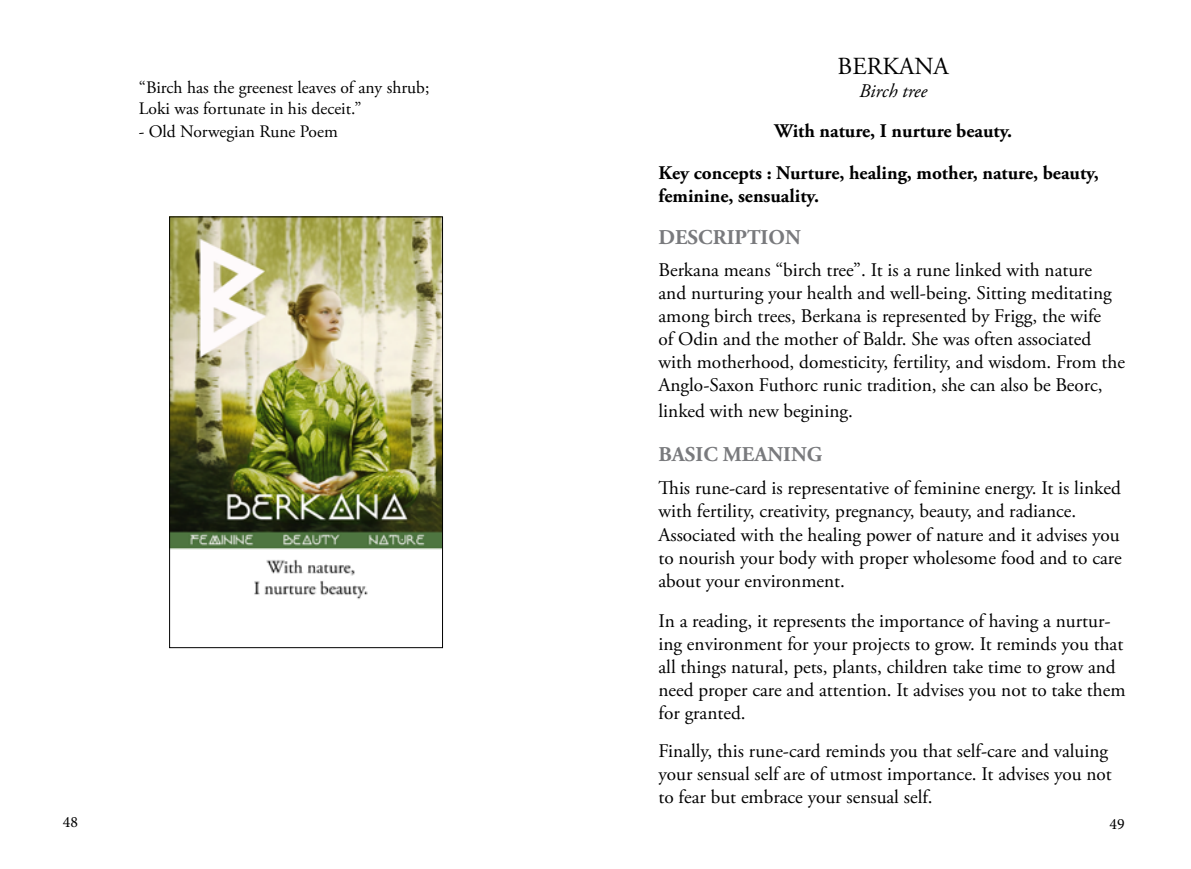
<style>
.page{position:relative;width:1191px;height:869px;background:#fff}
.page>*{position:absolute;margin:0;border:0;box-sizing:border-box;transform-origin:0 0}
.t1{font:24.5px "Adobe Garamond Pro";color:#000}
.t2{font:700 21px "Adobe Garamond Pro";color:#797a7d}
.t3{font:19.25px/23.1px "Adobe Garamond Pro";color:#000}
.t4{font:700 19.25px/42px "Adobe Garamond Pro";color:#000}
.t5{font:italic 19.25px "Adobe Garamond Pro";color:#000}
.t6{font:17.5px/21px "Adobe Garamond Pro";color:#000}
.t7{font:15.75px "Minion Pro";color:#000}
</style>
<div class="page">
<img style="left:171px;top:218px;width:270px;height:381px">
<div style="left:169px;top:216px;width:274px;height:431px;border:1px solid #000"></div>
<p class="t6" style="left:139px;top:78px;width:292px">“Birch has the greenest leaves of any shrub;<br>Loki was fortunate in his deceit.”</p>
<p class="t6" style="left:139px;top:122px;width:200px">- Old Norwegian Rune Poem</p>
<p class="t1" style="left:837px;top:51px;width:113px">BERKANA</p>
<p class="t5" style="left:859px;top:79px;width:70px">Birch tree</p>
<p class="t4" style="left:658px;top:110px;width:441px;text-indent:116px">With nature, I nurture beauty.<br>Key concepts : Nurture, healing, mother, nature, beauty,</p>
<p class="t4" style="left:658px;top:175px;width:162px">feminine, sensuality.</p>
<p class="t2" style="left:658px;top:225px;width:144px">DESCRIPTION</p>
<p class="t3" style="left:658px;top:258px;width:468px">Berkana means “birch tree”. It is a rune linked with nature<br>and nurturing your health and well-being. Sitting meditating among birch trees, Berkana is represented by Frigg, the wife<br>of Odin and the mother of Baldr. She was often associated with motherhood, domesticity, fertility, and wisdom. From the Anglo-Saxon Futhorc runic tradition, she can also be Beorc,</p>
<p class="t3" style="left:658px;top:399px;width:196px">linked with new begining.</p>
<p class="t2" style="left:658px;top:441px;width:165px">BASIC MEANING</p>
<p class="t3" style="left:658px;top:477px;width:464px">This rune-card is representative of feminine energy. It is linked with fertility, creativity, pregnancy, beauty, and radiance.<br>Associated with the healing power of nature and it advises you to nourish your body with proper wholesome food and to care about your environment.</p>
<p class="t3" style="left:658px;top:609px;width:468px">In a reading, it represents the importance of having a nurtur&shy;ing environment for your projects to grow. It reminds you that all things natural, pets, plants, children take time to grow and need proper care and attention. It advises you not to take them for granted.</p>
<p class="t3" style="left:658px;top:739px;width:455px">Finally, this rune-card reminds you that self-care and valuing your sensual self are of utmost importance. It advises you not to fear but embrace your sensual self.</p>
<p class="t7" style="left:63px;top:810px;width:17px">48</p>
<p class="t7" style="left:1109px;top:812px;width:17px">49</p>
</div>
